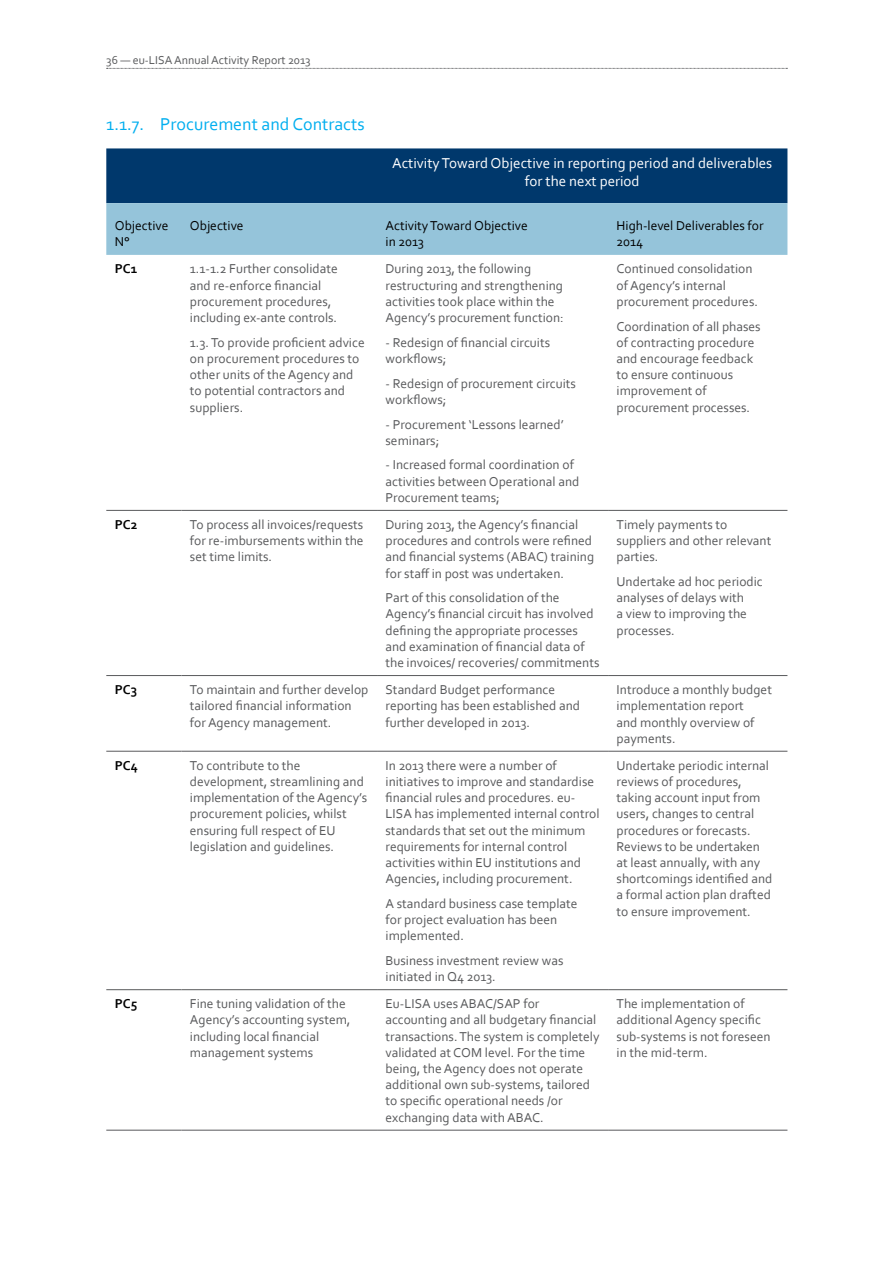
<style>
.page{position:relative;width:893px;height:1263px;background:#fff}
.page>*{position:absolute;margin:0;border:0;box-sizing:border-box;transform-origin:0 0}
.t1{font:18px "Corbel";color:#00aeef}
.t2{font:15px/18px "Corbel";color:#fff;text-align:center}
.t3{font:13.5px/16.2px "Corbel";color:#58595b}
.t4{font:13.5px/16.2px "Corbel";color:#000}
.t5{font:700 13.5px "Corbel";color:#000}
.t6{font:12px "Corbel";color:#58595b}
</style>
<div class="page">
<svg style="left:107px;top:68px;width:680px;height:1px"></svg>
<svg style="left:106px;top:148px;width:681px;height:107px;background:#497da2"></svg>
<hr style="left:106px;top:510px;width:75px;height:1px;background:#58595b">
<hr style="left:181px;top:510px;width:196px;height:1px;background:#58595b">
<hr style="left:377px;top:510px;width:231px;height:1px;background:#58595b">
<hr style="left:608px;top:510px;width:179px;height:1px;background:#58595b">
<hr style="left:106px;top:675px;width:75px;height:1px;background:#58595b">
<hr style="left:181px;top:675px;width:196px;height:1px;background:#58595b">
<hr style="left:377px;top:675px;width:231px;height:1px;background:#58595b">
<hr style="left:608px;top:675px;width:179px;height:1px;background:#58595b">
<hr style="left:106px;top:751px;width:75px;height:1px;background:#58595b">
<hr style="left:181px;top:751px;width:196px;height:1px;background:#58595b">
<hr style="left:377px;top:751px;width:231px;height:1px;background:#58595b">
<hr style="left:608px;top:751px;width:179px;height:1px;background:#58595b">
<hr style="left:106px;top:989px;width:75px;height:1px;background:#58595b">
<hr style="left:181px;top:989px;width:196px;height:1px;background:#58595b">
<hr style="left:377px;top:989px;width:231px;height:1px;background:#58595b">
<hr style="left:608px;top:989px;width:179px;height:1px;background:#58595b">
<hr style="left:106px;top:1130px;width:75px;height:1px;background:#58595b">
<hr style="left:181px;top:1130px;width:196px;height:1px;background:#58595b">
<hr style="left:377px;top:1130px;width:231px;height:1px;background:#58595b">
<hr style="left:608px;top:1130px;width:179px;height:1px;background:#58595b">
<p class="t6" style="left:106px;top:52px;width:206px">36 — eu-LISA Annual Activity Report 2013</p>
<h1 class="t1" style="left:106px;top:113px;width:260px">1.1.7. Procurement and Contracts</h1>
<p class="t2" style="left:392px;top:154px;width:382px">Activity Toward Objective in reporting period and deliverables for the next period</p>
<p class="t4" style="left:115px;top:217px;width:55px">Objective<br>N°</p>
<p class="t4" style="left:190px;top:217px;width:55px">Objective</p>
<p class="t4" style="left:386px;top:217px;width:144px">Activity Toward Objective in 2013</p>
<p class="t4" style="left:617px;top:217px;width:148px">High-level Deliverables for<br>2014</p>
<p class="t5" style="left:115px;top:261px;width:24px">PC1</p>
<p class="t3" style="left:190px;top:260px;width:149px">1.1-1.2 Further consolidate and re-enforce financial procurement procedures, including ex-ante controls.</p>
<p class="t3" style="left:190px;top:334px;width:176px">1.3. To provide proficient advice on procurement procedures to other units of the Agency and to potential contractors and suppliers.</p>
<p class="t3" style="left:386px;top:260px;width:180px">During 2013, the following restructuring and strengthening activities took place within the<br>Agency’s procurement function:</p>
<p class="t3" style="left:386px;top:334px;width:166px">- Redesign of financial circuits workflows;</p>
<p class="t3" style="left:386px;top:375px;width:192px">- Redesign of procurement circuits workflows;</p>
<p class="t3" style="left:386px;top:416px;width:180px">- Procurement ‘Lessons learned’ seminars;</p>
<p class="t3" style="left:386px;top:457px;width:195px">- Increased formal coordination of activities between Operational and<br>Procurement teams;</p>
<p class="t3" style="left:617px;top:260px;width:143px">Continued consolidation of Agency’s internal procurement procedures.</p>
<p class="t3" style="left:617px;top:318px;width:146px">Coordination of all phases of contracting procedure and encourage feedback to ensure continuous improvement of procurement processes.</p>
<p class="t5" style="left:115px;top:516px;width:24px">PC2</p>
<p class="t3" style="left:190px;top:516px;width:175px;text-align:justify">To process all invoices/requests for re-imbursements within the set time limits.</p>
<p class="t3" style="left:386px;top:516px;width:210px">During 2013, the Agency’s financial procedures and controls were refined and financial systems (ABAC) training for staff in post was undertaken.</p>
<p class="t3" style="left:386px;top:589px;width:216px">Part of this consolidation of the Agency’s financial circuit has involved defining the appropriate processes and examination of financial data of the invoices/ recoveries/ commitments</p>
<p class="t3" style="left:617px;top:516px;width:156px">Timely payments to suppliers and other relevant parties.</p>
<p class="t3" style="left:617px;top:573px;width:148px">Undertake ad hoc periodic analyses of delays with<br>a view to improving the processes.</p>
<p class="t5" style="left:115px;top:681px;width:24px">PC3</p>
<p class="t3" style="left:190px;top:681px;width:180px">To maintain and further develop tailored financial information for Agency management.</p>
<p class="t3" style="left:386px;top:681px;width:196px">Standard Budget performance reporting has been established and further developed in 2013.</p>
<p class="t3" style="left:617px;top:681px;width:157px">Introduce a monthly budget implementation report<br>and monthly overview of payments.</p>
<p class="t5" style="left:115px;top:757px;width:25px">PC4</p>
<p class="t3" style="left:190px;top:757px;width:179px">To contribute to the development, streamlining and implementation of the Agency’s procurement policies, whilst ensuring full respect of EU legislation and guidelines.</p>
<p class="t3" style="left:386px;top:757px;width:216px">In 2013 there were a number of initiatives to improve and standardise financial rules and procedures. eu-LISA has implemented internal control standards that set out the minimum requirements for internal control activities within EU institutions and Agencies, including procurement.</p>
<p class="t3" style="left:386px;top:895px;width:194px">A standard business case template for project evaluation has been implemented.</p>
<p class="t3" style="left:386px;top:952px;width:180px">Business investment review was initiated in Q4 2013.</p>
<p class="t3" style="left:617px;top:757px;width:157px">Undertake periodic internal reviews of procedures, taking account input from users, changes to central procedures or forecasts.<br>Reviews to be undertaken at least annually, with any shortcomings identified and a formal action plan drafted to ensure improvement.</p>
<p class="t5" style="left:115px;top:995px;width:24px">PC5</p>
<p class="t3" style="left:190px;top:995px;width:162px">Fine tuning validation of the<br>Agency’s accounting system, including local financial management systems</p>
<p class="t3" style="left:386px;top:995px;width:216px">Eu-LISA uses ABAC/SAP for accounting and all budgetary financial transactions. The system is completely validated at COM level. For the time being, the Agency does not operate additional own sub-systems, tailored to specific operational needs /or exchanging data with ABAC.</p>
<p class="t3" style="left:617px;top:995px;width:156px">The implementation of additional Agency specific sub-systems is not foreseen in the mid-term.</p>
</div>
